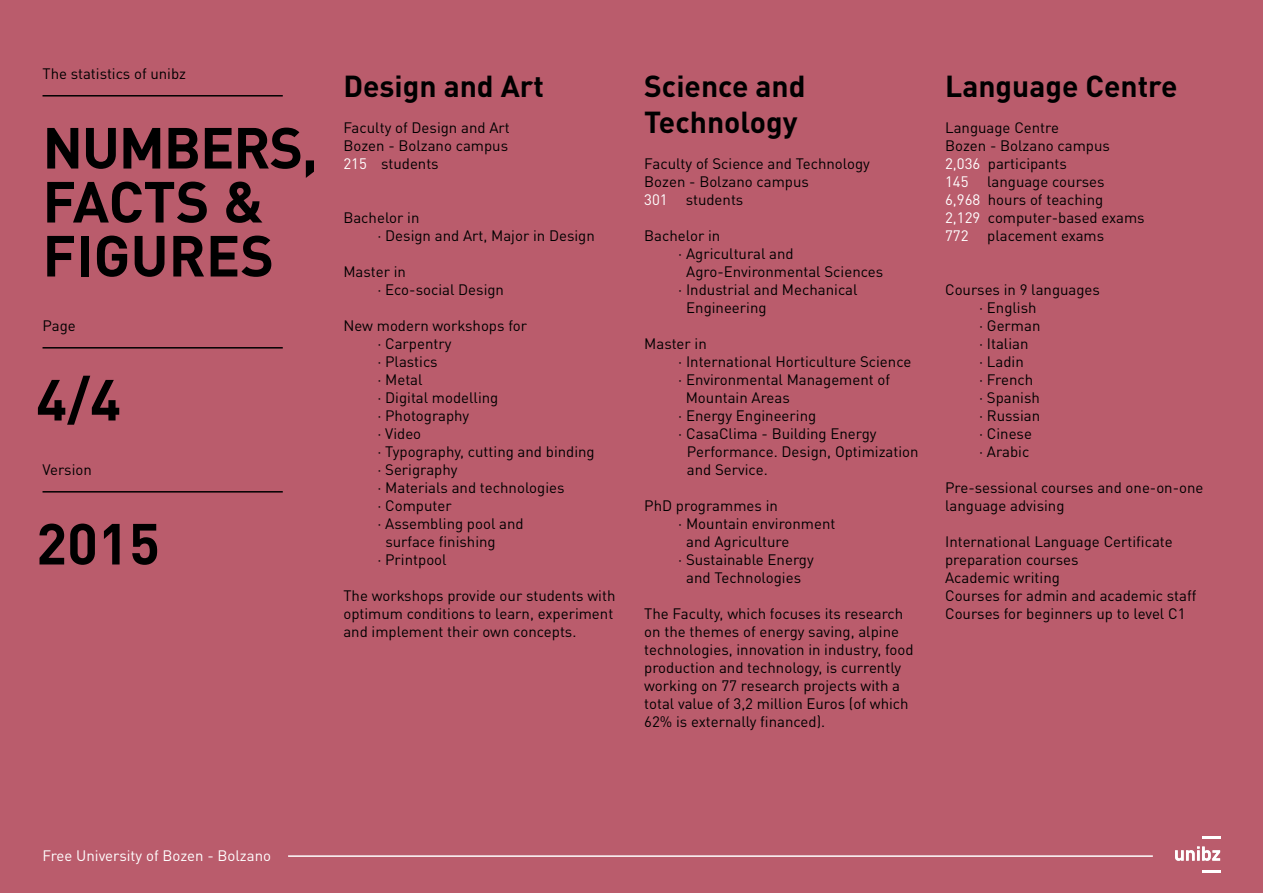
<style>
.page{position:relative;width:1263px;height:893px;background:#ba5c6c}
.page>*{position:absolute;margin:0;border:0;box-sizing:border-box;transform-origin:0 0}
.t1{font:700 57px/54px "DINOT";color:#000}
.t2{font:700 30px/36px "DINOT";color:#000}
.t3{font:15px/18px "DINOT";color:#000}
.t4{font:15px "DINOT";color:#fff}
.s1{color:#fff}
</style>
<div class="page">
<hr style="left:1202px;top:836px;width:18px;height:3px;background:#fff">
<svg style="left:1202px;top:870px;width:18px;height:2px"></svg>
<svg style="left:1175px;top:846px;width:45px;height:15px"></svg>
<hr style="left:43px;top:95px;width:240px;height:2px;background:#000">
<hr style="left:43px;top:347px;width:240px;height:2px;background:#000">
<hr style="left:43px;top:491px;width:240px;height:2px;background:#000">
<hr style="left:288px;top:855px;width:865px;height:2px;background:#fff">
<p class="t3" style="left:43px;top:64px;width:145px">The statistics of unibz</p>
<h1 class="t1" style="left:43px;top:119px;width:277px">NUMBERS,<br>FACTS &amp;<br>FIGURES</h1>
<p class="t3" style="left:43px;top:316px;width:35px">Page</p>
<h1 class="t1" style="left:36px;top:371px;width:86px">4/4</h1>
<p class="t3" style="left:43px;top:460px;width:51px">Version</p>
<h1 class="t1" style="left:36px;top:515px;width:125px">2015</h1>
<h2 class="t2" style="left:343px;top:67px;width:202px">Design and Art</h2>
<p class="t3" style="left:343px;top:118px;width:168px;text-align:justify">Faculty of Design and Art Bozen - Bolzano campus <span class="s1">215</span> students</p>
<p class="t3" style="left:377px;top:208px;width:219px;text-indent:-34px">Bachelor in<br>· Design and Art, Major in Design</p>
<p class="t3" style="left:377px;top:262px;width:128px;text-indent:-34px">Master in<br>· Eco-social Design</p>
<p class="t3" style="left:343px;top:316px;width:185px">New modern workshops for</p>
<p class="t3" style="left:377px;top:334px;width:76px">· Carpentry</p>
<p class="t3" style="left:377px;top:352px;width:62px">· Plastics</p>
<p class="t3" style="left:377px;top:370px;width:47px">· Metal</p>
<p class="t3" style="left:377px;top:388px;width:122px">· Digital modelling</p>
<p class="t3" style="left:377px;top:406px;width:93px">· Photography</p>
<p class="t3" style="left:377px;top:424px;width:45px">· Video</p>
<p class="t3" style="left:377px;top:442px;width:219px">· Typography, cutting and binding</p>
<p class="t3" style="left:377px;top:460px;width:82px">· Serigraphy</p>
<p class="t3" style="left:377px;top:478px;width:189px">· Materials and technologies</p>
<p class="t3" style="left:377px;top:496px;width:76px">· Computer</p>
<p class="t3" style="left:377px;top:514px;width:148px">· Assembling pool and</p>
<p class="t3" style="left:385px;top:532px;width:112px">surface finishing</p>
<p class="t3" style="left:377px;top:550px;width:71px">· Printpool</p>
<p class="t3" style="left:343px;top:586px;width:274px">The workshops provide our students with optimum conditions to learn, experiment and implement their own concepts.</p>
<h2 class="t2" style="left:644px;top:67px;width:163px">Science and<br>Technology</h2>
<p class="t3" style="left:644px;top:154px;width:227px">Faculty of Science and Technology<br>Bozen - Bolzano campus<br><span class="s1">301</span> students</p>
<p class="t3" style="left:644px;top:226px;width:78px">Bachelor in</p>
<p class="t3" style="left:678px;top:244px;width:117px">· Agricultural and</p>
<p class="t3" style="left:686px;top:262px;width:199px">Agro-Environmental Sciences</p>
<p class="t3" style="left:678px;top:280px;width:181px">· Industrial and Mechanical</p>
<p class="t3" style="left:686px;top:298px;width:82px">Engineering</p>
<p class="t3" style="left:644px;top:334px;width:64px">Master in</p>
<p class="t3" style="left:678px;top:352px;width:235px">· International Horticulture Science</p>
<p class="t3" style="left:678px;top:370px;width:213px">· Environmental Management of</p>
<p class="t3" style="left:686px;top:388px;width:106px">Mountain Areas</p>
<p class="t3" style="left:678px;top:406px;width:139px">· Energy Engineering</p>
<p class="t3" style="left:678px;top:424px;width:200px">· CasaClima - Building Energy</p>
<p class="t3" style="left:687px;top:442px;width:233px">Performance. Design, Optimization</p>
<p class="t3" style="left:687px;top:460px;width:82px">and Service.</p>
<p class="t3" style="left:644px;top:496px;width:135px">PhD programmes in</p>
<p class="t3" style="left:678px;top:514px;width:159px">· Mountain environment</p>
<p class="t3" style="left:686px;top:532px;width:105px">and Agriculture</p>
<p class="t3" style="left:678px;top:550px;width:137px">· Sustainable Energy</p>
<p class="t3" style="left:686px;top:568px;width:116px">and Technologies</p>
<p class="t3" style="left:644px;top:604px;width:271px">The Faculty, which focuses its research on the themes of energy saving, alpine technologies, innovation in industry, food production and technology, is currently working on 77 research projects with a total value of 3,2 million Euros (of which 62% is externally financed).</p>
<h2 class="t2" style="left:945px;top:67px;width:234px">Language Centre</h2>
<p class="t3" style="left:945px;top:118px;width:201px">Language Centre<br>Bozen - Bolzano campus<br><span class="s1">2,036</span> participants<br><span class="s1">145</span> language courses<br><span class="s1">6,968</span> hours of teaching<br><span class="s1">2,129</span> computer-based exams<br><span class="s1">772</span> placement exams</p>
<p class="t3" style="left:979px;top:280px;width:122px;text-indent:-34px">Courses in 9 languages · English<br>· German<br>· Italian<br>· Ladin<br>· French<br>· Spanish<br>· Russian<br>· Cinese<br>· Arabic</p>
<p class="t3" style="left:945px;top:478px;width:260px">Pre-sessional courses and one-on-one language advising</p>
<p class="t3" style="left:945px;top:532px;width:253px">International Language Certificate preparation courses<br>Academic writing<br>Courses for admin and academic staff<br>Courses for beginners up to level C1</p>
<p class="t4" style="left:43px;top:846px;width:230px">Free University of Bozen - Bolzano</p>
</div>
